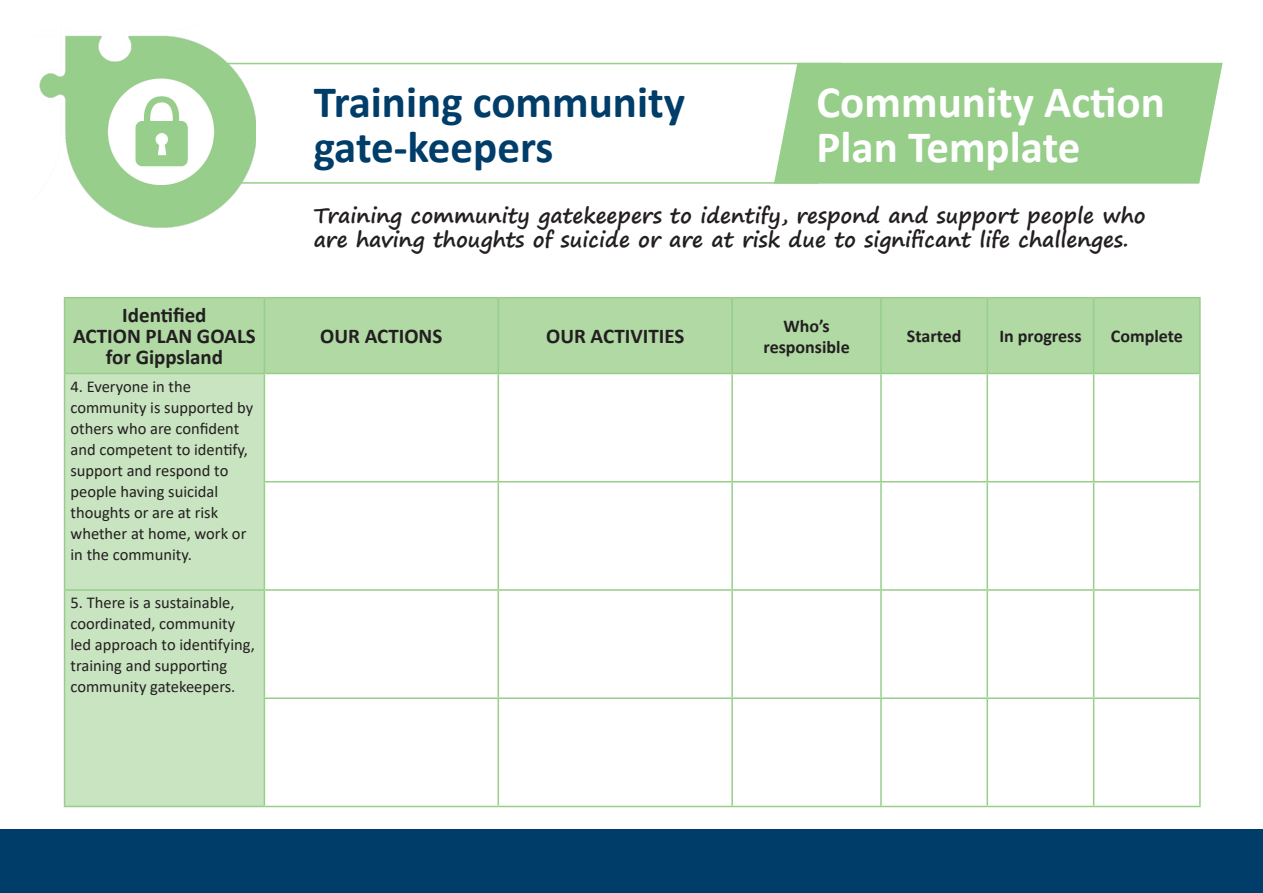
<style>
.page{position:relative;width:1263px;height:893px;background:#fff}
.page>*{position:absolute;margin:0;border:0;box-sizing:border-box;transform-origin:0 0}
.t1{font:700 45px/45px "Calibri";color:#003d69}
.t2{font:700 45px/45px "Calibri";color:#fff}
.t3{font:700 21px/24px "Segoe Print";color:#231f20}
.t4{font:700 21px "Calibri";color:#231f20}
.t5{font:700 18px/21px "Calibri";color:#231f20;text-align:center}
.t6{font:16.5px/21px "Calibri";color:#231f20}
</style>
<div class="page">
<svg style="left:255px;top:62px;width:518px;height:122px"></svg>
<svg style="left:773px;top:62px;width:450px;height:122px;background:#9cd191"></svg>
<div style="left:0;top:829px;width:1263px;height:64px;background:#003d69"></div>
<div style="left:65px;top:298px;width:1134px;height:75px;background:#b0d9a4"></div>
<div style="left:65px;top:374px;width:199px;height:432px;background:#c9e4c0"></div>
<hr style="left:64px;top:297px;width:200px;height:1px;background:#96ce8a">
<hr style="left:64px;top:298px;width:1px;height:75px;background:#96ce8a">
<hr style="left:264px;top:297px;width:234px;height:1px;background:#96ce8a">
<hr style="left:264px;top:298px;width:1px;height:75px;background:#96ce8a">
<hr style="left:498px;top:297px;width:234px;height:1px;background:#96ce8a">
<hr style="left:497px;top:298px;width:2px;height:75px;background:#96ce8a">
<hr style="left:732px;top:297px;width:149px;height:1px;background:#96ce8a">
<hr style="left:731px;top:298px;width:2px;height:75px;background:#96ce8a">
<hr style="left:881px;top:297px;width:106px;height:1px;background:#96ce8a">
<hr style="left:880px;top:298px;width:2px;height:75px;background:#96ce8a">
<hr style="left:987px;top:297px;width:107px;height:1px;background:#96ce8a">
<hr style="left:986px;top:298px;width:2px;height:75px;background:#96ce8a">
<hr style="left:1094px;top:297px;width:107px;height:1px;background:#96ce8a">
<hr style="left:1093px;top:298px;width:1px;height:75px;background:#96ce8a">
<hr style="left:1199px;top:298px;width:2px;height:75px;background:#96ce8a">
<hr style="left:64px;top:373px;width:200px;height:1px;background:#96ce8a">
<hr style="left:264px;top:373px;width:234px;height:1px;background:#96ce8a">
<hr style="left:498px;top:373px;width:234px;height:1px;background:#96ce8a">
<hr style="left:732px;top:373px;width:149px;height:1px;background:#96ce8a">
<hr style="left:881px;top:373px;width:106px;height:1px;background:#96ce8a">
<hr style="left:987px;top:373px;width:107px;height:1px;background:#96ce8a">
<hr style="left:1094px;top:373px;width:107px;height:1px;background:#96ce8a">
<hr style="left:64px;top:374px;width:1px;height:108px;background:#96ce8a">
<hr style="left:264px;top:374px;width:1px;height:107px;background:#96ce8a">
<hr style="left:497px;top:374px;width:2px;height:107px;background:#96ce8a">
<hr style="left:731px;top:374px;width:2px;height:107px;background:#96ce8a">
<hr style="left:880px;top:374px;width:2px;height:107px;background:#96ce8a">
<hr style="left:986px;top:374px;width:2px;height:107px;background:#96ce8a">
<hr style="left:1093px;top:374px;width:1px;height:107px;background:#96ce8a">
<hr style="left:1199px;top:374px;width:2px;height:107px;background:#96ce8a">
<hr style="left:64px;top:482px;width:1px;height:107px;background:#96ce8a">
<hr style="left:264px;top:481px;width:234px;height:1px;background:#96ce8a">
<hr style="left:264px;top:482px;width:1px;height:107px;background:#96ce8a">
<hr style="left:498px;top:481px;width:234px;height:1px;background:#96ce8a">
<hr style="left:497px;top:482px;width:2px;height:107px;background:#96ce8a">
<hr style="left:732px;top:481px;width:149px;height:1px;background:#96ce8a">
<hr style="left:731px;top:482px;width:2px;height:107px;background:#96ce8a">
<hr style="left:881px;top:481px;width:106px;height:1px;background:#96ce8a">
<hr style="left:880px;top:482px;width:2px;height:107px;background:#96ce8a">
<hr style="left:987px;top:481px;width:107px;height:1px;background:#96ce8a">
<hr style="left:986px;top:482px;width:2px;height:107px;background:#96ce8a">
<hr style="left:1094px;top:481px;width:107px;height:1px;background:#96ce8a">
<hr style="left:1093px;top:482px;width:1px;height:107px;background:#96ce8a">
<hr style="left:1199px;top:482px;width:2px;height:107px;background:#96ce8a">
<hr style="left:64px;top:589px;width:200px;height:2px;background:#96ce8a">
<hr style="left:64px;top:591px;width:1px;height:107px;background:#96ce8a">
<hr style="left:264px;top:589px;width:234px;height:2px;background:#96ce8a">
<hr style="left:264px;top:591px;width:1px;height:106px;background:#96ce8a">
<hr style="left:498px;top:589px;width:234px;height:2px;background:#96ce8a">
<hr style="left:497px;top:591px;width:2px;height:106px;background:#96ce8a">
<hr style="left:732px;top:589px;width:149px;height:2px;background:#96ce8a">
<hr style="left:731px;top:591px;width:2px;height:106px;background:#96ce8a">
<hr style="left:881px;top:589px;width:106px;height:2px;background:#96ce8a">
<hr style="left:880px;top:591px;width:2px;height:106px;background:#96ce8a">
<hr style="left:987px;top:589px;width:107px;height:2px;background:#96ce8a">
<hr style="left:986px;top:591px;width:2px;height:106px;background:#96ce8a">
<hr style="left:1094px;top:589px;width:107px;height:2px;background:#96ce8a">
<hr style="left:1093px;top:591px;width:1px;height:106px;background:#96ce8a">
<hr style="left:1199px;top:591px;width:2px;height:106px;background:#96ce8a">
<hr style="left:64px;top:698px;width:1px;height:108px;background:#96ce8a">
<hr style="left:264px;top:697px;width:234px;height:2px;background:#96ce8a">
<hr style="left:264px;top:699px;width:1px;height:107px;background:#96ce8a">
<hr style="left:498px;top:697px;width:234px;height:2px;background:#96ce8a">
<hr style="left:497px;top:699px;width:2px;height:107px;background:#96ce8a">
<hr style="left:732px;top:697px;width:149px;height:2px;background:#96ce8a">
<hr style="left:731px;top:699px;width:2px;height:107px;background:#96ce8a">
<hr style="left:881px;top:697px;width:106px;height:2px;background:#96ce8a">
<hr style="left:880px;top:699px;width:2px;height:107px;background:#96ce8a">
<hr style="left:987px;top:697px;width:107px;height:2px;background:#96ce8a">
<hr style="left:986px;top:699px;width:2px;height:107px;background:#96ce8a">
<hr style="left:1094px;top:697px;width:107px;height:2px;background:#96ce8a">
<hr style="left:1093px;top:699px;width:1px;height:107px;background:#96ce8a">
<hr style="left:1199px;top:699px;width:2px;height:107px;background:#96ce8a">
<hr style="left:64px;top:806px;width:200px;height:1px;background:#96ce8a">
<hr style="left:264px;top:806px;width:234px;height:1px;background:#96ce8a">
<hr style="left:498px;top:806px;width:234px;height:1px;background:#96ce8a">
<hr style="left:732px;top:806px;width:149px;height:1px;background:#96ce8a">
<hr style="left:881px;top:806px;width:106px;height:1px;background:#96ce8a">
<hr style="left:987px;top:806px;width:107px;height:1px;background:#96ce8a">
<hr style="left:1094px;top:806px;width:107px;height:1px;background:#96ce8a">
<img style="left:39px;top:35px;width:216px;height:192px">
<p class="t4" style="left:122px;top:301px;width:86px">Identified</p>
<p class="t4" style="left:73px;top:322px;width:184px">ACTION PLAN GOALS</p>
<p class="t4" style="left:106px;top:343px;width:119px">for Gippsland</p>
<p class="t6" style="left:71px;top:375px;width:184px">4. Everyone in the community is supported by others who are confident and competent to identify, support and respond to people having suicidal thoughts or are at risk whether at home, work or in the community.</p>
<p class="t6" style="left:71px;top:592px;width:186px">5. There is a sustainable, coordinated, community led approach to identifying, training and supporting community gatekeepers.</p>
<p class="t1" style="left:314px;top:79px;width:373px">Training community gate-keepers</p>
<p class="t2" style="left:816px;top:79px;width:350px">Community Action<br>Plan Template</p>
<p class="t3" style="left:314px;top:203px;width:833px">Training community gatekeepers to identify, respond and support people who are having thoughts of suicide or are at risk due to significant life challenges.</p>
<p class="t4" style="left:320px;top:322px;width:124px">OUR ACTIONS</p>
<p class="t4" style="left:546px;top:322px;width:140px">OUR ACTIVITIES</p>
<p class="t5" style="left:763px;top:315px;width:88px">Who’s responsible</p>
<p class="t5" style="left:907px;top:326px;width:56px">Started</p>
<p class="t5" style="left:999px;top:326px;width:84px">In progress</p>
<p class="t5" style="left:1111px;top:326px;width:73px">Complete</p>
</div>
